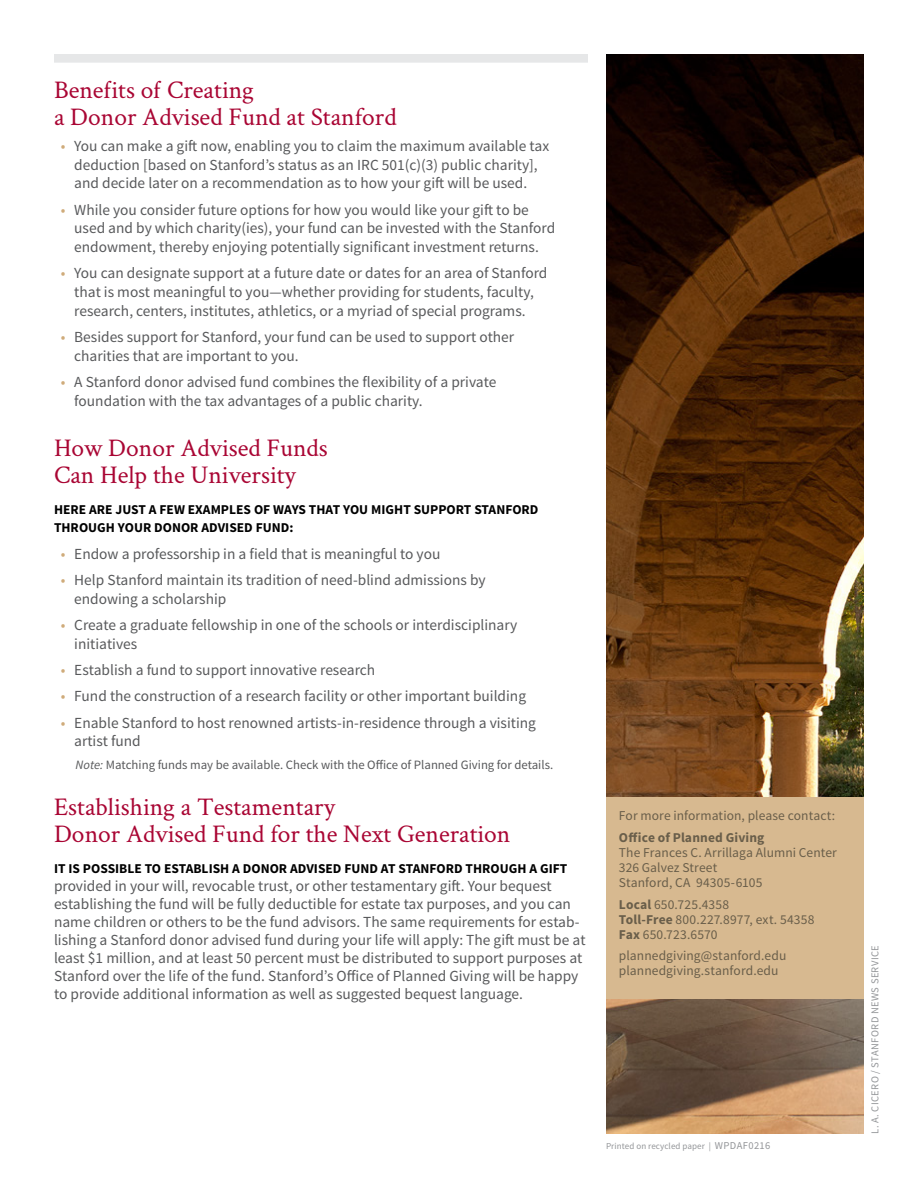
<style>
.page{position:relative;width:918px;height:1188px;background:#fff}
.page>*{position:absolute;margin:0;border:0;box-sizing:border-box;transform-origin:0 0}
.t1{font:25.5px/27px "Crimson";color:#a90533}
.t2{font:15.3px/18.8px "Source Sans Pro";color:#58595b}
.t3{font:13.5px/15px "Source Sans Pro";letter-spacing:.01em;color:#695e4a}
.t4{font:700 13.5px/18px "Source Sans Pro";color:#000}
.t5{font:700 13.5px "Source Sans Pro";letter-spacing:.01em;color:#695e4a}
.t6{font:12.75px "Source Sans Pro";color:#58595b}
.t7{font:10.5px "Source Sans Pro";letter-spacing:.035em;color:#939598}
.t8{font:9px "Source Sans Pro";letter-spacing:.01em;color:#939598}
.s1{color:#cfab7a}
.s2{font-style:italic}
.s3{font-weight:700}
.s4{font-size:10.5px}
</style>
<div class="page">
<img style="left:606px;top:54px;width:258px;height:1080px">
<div style="left:606px;top:797px;width:258px;height:202px;background:#d7b990"></div>
<div style="left:54px;top:54px;width:534px;height:9px;background:#e6e7e8"></div>
<h1 class="t1" style="left:54px;top:75px;width:344px">Benefits of Creating<br>a Donor Advised Fund at Stanford</h1>
<p class="t2" style="left:61px;top:137px;width:490px;text-align:center"><span class="s1">•</span> You can make a gift now, enabling you to claim the maximum available tax deduction [based on Stanford’s status as an IRC 501(c)(3) public charity], and decide later on a recommendation as to how your gift will be used.</p>
<p class="t2" style="left:74px;top:200px;width:482px;text-indent:-13px"><span class="s1">•</span> While you consider future options for how you would like your gift to be used and by which charity(ies), your fund can be invested with the Stanford endowment, thereby enjoying potentially significant investment returns.</p>
<p class="t2" style="left:61px;top:264px;width:488px;text-align:center"><span class="s1">•</span> You can designate support at a future date or dates for an area of Stanford that is most meaningful to you—whether providing for students, faculty, research, centers, institutes, athletics, or a myriad of special programs.</p>
<p class="t2" style="left:74px;top:328px;width:441px;text-indent:-13px"><span class="s1">•</span> Besides support for Stanford, your fund can be used to support other charities that are important to you.</p>
<p class="t2" style="left:74px;top:373px;width:424px;text-indent:-13px"><span class="s1">•</span> A Stanford donor advised fund combines the flexibility of a private foundation with the tax advantages of a public charity.</p>
<h1 class="t1" style="left:54px;top:433px;width:275px">How Donor Advised Funds<br>Can Help the University</h1>
<p class="t4" style="left:54px;top:501px;width:486px">HERE ARE JUST A FEW EXAMPLES OF WAYS THAT YOU MIGHT SUPPORT STANFORD<br>THROUGH YOUR DONOR ADVISED FUND:</p>
<p class="t2" style="left:61px;top:544px;width:381px"><span class="s1">•</span> Endow a professorship in a field that is meaningful to you</p>
<p class="t2" style="left:74px;top:571px;width:413px;text-indent:-13px"><span class="s1">•</span> Help Stanford maintain its tradition of need-blind admissions by endowing a scholarship</p>
<p class="t2" style="left:74px;top:616px;width:445px;text-indent:-13px"><span class="s1">•</span> Create a graduate fellowship in one of the schools or interdisciplinary initiatives</p>
<p class="t2" style="left:61px;top:661px;width:316px"><span class="s1">•</span> Establish a fund to support innovative research</p>
<p class="t2" style="left:61px;top:687px;width:467px"><span class="s1">•</span> Fund the construction of a research facility or other important building</p>
<p class="t2" style="left:74px;top:713px;width:463px;text-indent:-13px"><span class="s1">•</span> Enable Stanford to host renowned artists-in-residence through a visiting artist fund</p>
<p class="t6" style="left:76px;top:757px;width:479px"><span class="s2">Note:</span> Matching funds may be available. Check with the Office of Planned Giving for details.</p>
<h1 class="t1" style="left:54px;top:792px;width:458px">Establishing a Testamentary<br>Donor Advised Fund for the Next Generation</h1>
<p class="t4" style="left:54px;top:860px;width:515px">IT IS POSSIBLE TO ESTABLISH A DONOR ADVISED FUND AT STANFORD THROUGH A GIFT</p>
<p class="t2" style="left:54px;top:878px;width:533px;line-height:18px">provided in your will, revocable trust, or other testamentary gift. Your bequest establishing the fund will be fully deductible for estate tax purposes, and you can name children or others to be the fund advisors. The same requirements for estab&shy;lishing a Stanford donor advised fund during your life will apply: The gift must be at least $1 million, and at least 50 percent must be distributed to support purposes at Stanford over the life of the fund. Stanford’s Office of Planned Giving will be happy to provide additional information as well as suggested bequest language.</p>
<p class="t3" style="left:619px;top:808px;width:218px">For more information, please contact:</p>
<p class="t5" style="left:619px;top:829px;width:147px">Office of Planned Giving</p>
<p class="t3" style="left:619px;top:845px;width:219px">The Frances C. Arrillaga Alumni Center<br>326 Galvez Street<br>Stanford, CA 94305-6105</p>
<p class="t3" style="left:619px;top:897px;width:197px"><span class="s3">Local</span> 650.725.4358<br><span class="s3">Toll-Free</span> 800.227.8977, ext. 54358<br><span class="s3">Fax</span> 650.723.6570</p>
<p class="t3" style="left:619px;top:949px;width:169px">plannedgiving@stanford.edu plannedgiving.stanford.edu</p>
<p class="t7" style="left:868px;top:1134px;width:190px;rotate:-90deg">L. A. CICERO / STANFORD NEWS SERVICE</p>
<p class="t8" style="left:606px;top:1140px;width:166px">Printed on recycled paper | <span class="s4">WPDAF0216</span></p>
</div>
